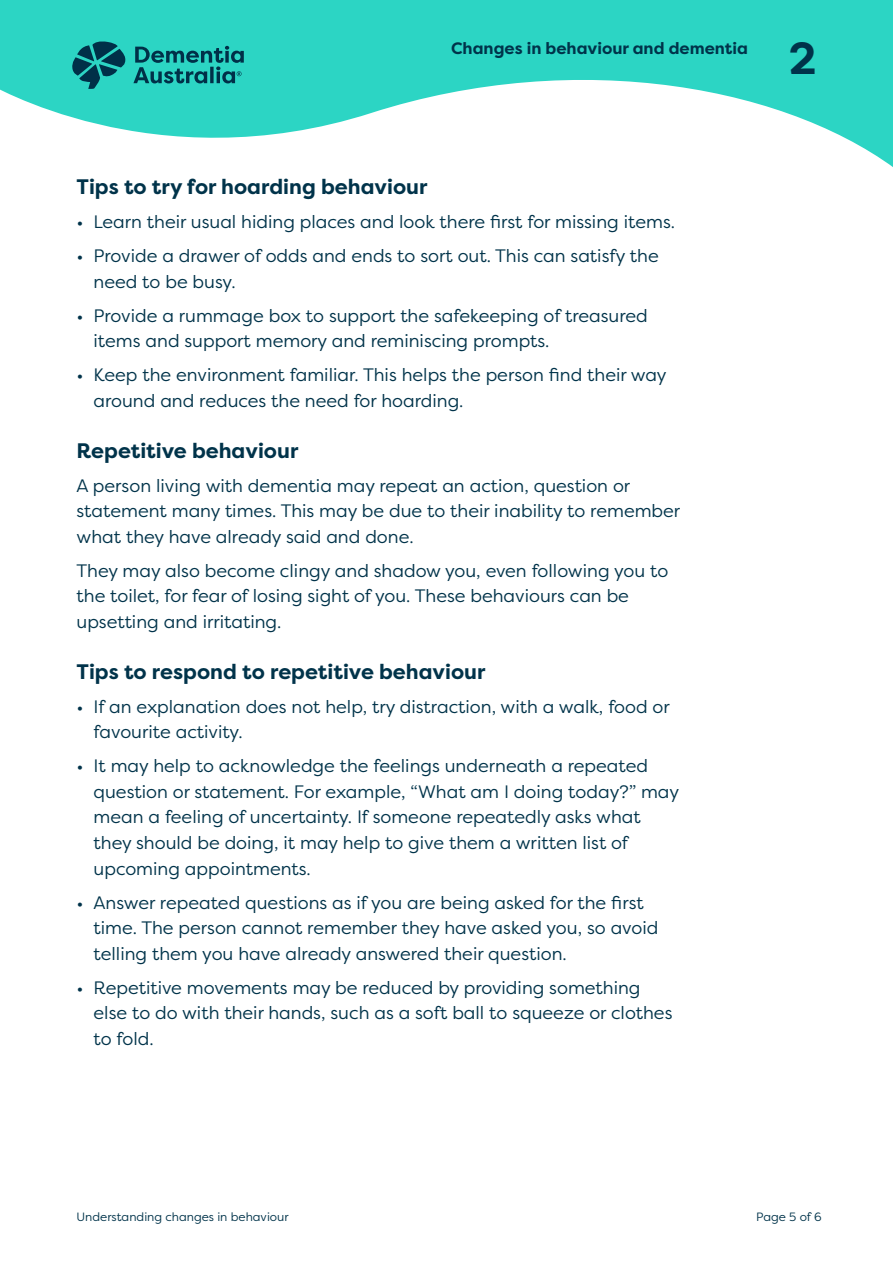
<style>
.page{position:relative;width:893px;height:1263px;background:#fff}
.page>*{position:absolute;margin:0;border:0;box-sizing:border-box;transform-origin:0 0}
.t1{font:700 45px "Filson Pro";color:#00334a}
.t2{font:700 21px "Filson Pro";color:#00334a}
.Body{font:18px/25.5px "Filson Pro";color:#00334a}
.t3{font:700 16.5px "Filson Pro";color:#00334a}
.t4{font:12px "Filson Pro";color:#00334a}
</style>
<div class="page">
<svg style="left:0;top:0;width:893px;height:167px;fill:#2cd5c4"></svg>
<svg style="left:72px;top:41px;width:172px;height:48px;background:#1d9d9a"></svg>
<p class="t3" style="left:451px;top:38px;width:298px">Changes in behaviour and dementia</p>
<h1 class="t1" style="left:789px;top:30px;width:29px">2</h1>
<h2 class="t2" style="left:77px;top:174px;width:352px">Tips to try for hoarding behaviour</h2>
<p class="Body" style="left:77px;top:209px;width:600px">• Learn their usual hiding places and look there first for missing items.</p>
<p class="Body" style="left:94px;top:243px;width:567px;text-indent:-17px">• Provide a drawer of odds and ends to sort out. This can satisfy the need to be busy.</p>
<p class="Body" style="left:94px;top:302px;width:556px;text-indent:-17px">• Provide a rummage box to support the safekeeping of treasured items and support memory and reminiscing prompts.</p>
<p class="Body" style="left:94px;top:362px;width:575px;text-indent:-17px">• Keep the environment familiar. This helps the person find their way around and reduces the need for hoarding.</p>
<h2 class="t2" style="left:77px;top:437px;width:223px">Repetitive behaviour</h2>
<p class="Body" style="left:77px;top:472px;width:605px">A person living with dementia may repeat an action, question or statement many times. This may be due to their inability to remember what they have already said and done.</p>
<p class="Body" style="left:77px;top:557px;width:593px">They may also become clingy and shadow you, even following you to the toilet, for fear of losing sight of you. These behaviours can be upsetting and irritating.</p>
<h2 class="t2" style="left:77px;top:658px;width:411px">Tips to respond to repetitive behaviour</h2>
<p class="Body" style="left:94px;top:693px;width:578px;text-indent:-17px">• If an explanation does not help, try distraction, with a walk, food or favourite activity.</p>
<p class="Body" style="left:94px;top:753px;width:587px;text-indent:-17px">• It may help to acknowledge the feelings underneath a repeated question or statement. For example, “What am I doing today?” may mean a feeling of uncertainty. If someone repeatedly asks what they should be doing, it may help to give them a written list of upcoming appointments.</p>
<p class="Body" style="left:94px;top:889px;width:566px;text-indent:-17px">• Answer repeated questions as if you are being asked for the first time. The person cannot remember they have asked you, so avoid telling them you have already answered their question.</p>
<p class="Body" style="left:94px;top:974px;width:580px;text-indent:-17px">• Repetitive movements may be reduced by providing something else to do with their hands, such as a soft ball to squeeze or clothes to fold.</p>
<p class="t4" style="left:77px;top:1209px;width:214px">Understanding changes in behaviour</p>
<p class="t4" style="left:756px;top:1209px;width:67px">Page 5 of 6</p>
</div>
